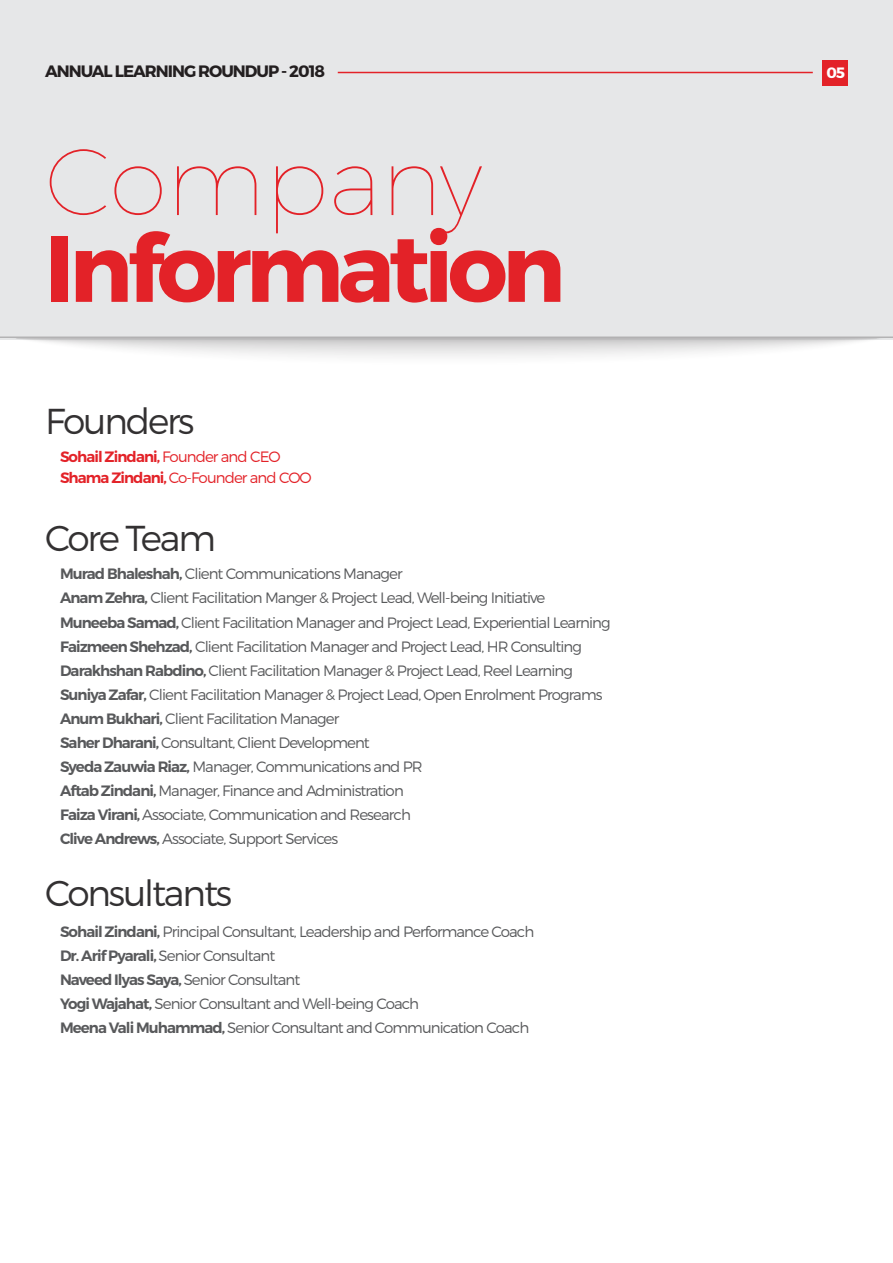
<style>
.page{position:relative;width:893px;height:1263px;background:#fff}
.page>*{position:absolute;margin:0;border:0;box-sizing:border-box;transform-origin:0 0}
.t1{font:700 94.2px "Montserrat";letter-spacing:-.06em;color:#e32228}
.t2{font:100 94.2px "Montserrat";color:#e32228}
.t3{font:300 36px "Montserrat";letter-spacing:-.06em;color:#333132}
.t4{font:700 16.5px "Montserrat";letter-spacing:-.06em;color:#231f20}
.t5{font:300 15px/24px "Montserrat";letter-spacing:-.06em;color:#58595b}
.t6{font:300 15px/21px "Montserrat";letter-spacing:-.06em;color:#e32228}
.t7{font:700 15px "Montserrat";color:#fff}
.s1{font-weight:600}
</style>
<div class="page">
<div style="left:0;top:0;width:893px;height:339px;background:#e6e7e8"></div>
<div style="left:823px;top:60px;width:25px;height:25px;background:#e32228"></div>
<hr style="left:338px;top:72px;width:475px;height:1px;background:#e32228">
<svg style="left:0;top:336px;width:893px;height:21px"></svg>
<p class="t4" style="left:45px;top:61px;width:281px">ANNUAL LEARNING ROUNDUP - 2018</p>
<p class="t7" style="left:827px;top:64px;width:20px">05</p>
<h1 class="t2" style="left:45px;top:124px;width:438px">Company</h1>
<h1 class="t1" style="left:45px;top:210px;width:522px">Information</h1>
<h2 class="t3" style="left:45px;top:399px;width:151px">Founders</h2>
<p class="t6" style="left:60px;top:446px;width:253px"><span class="s1">Sohail Zindani,</span> Founder and CEO<br><span class="s1">Shama Zindani,</span> Co-Founder and COO</p>
<h2 class="t3" style="left:45px;top:516px;width:172px">Core Team</h2>
<p class="t5" style="left:60px;top:562px;width:552px"><span class="s1">Murad Bhaleshah,</span> Client Communications Manager<br><span class="s1">Anam Zehra,</span> Client Facilitation Manger &amp; Project Lead, Well-being Initiative <span class="s1">Muneeba Samad,</span> Client Facilitation Manager and Project Lead, Experiential Learning <span class="s1">Faizmeen Shehzad,</span> Client Facilitation Manager and Project Lead, HR Consulting <span class="s1">Darakhshan Rabdino,</span> Client Facilitation Manager &amp; Project Lead, Reel Learning <span class="s1">Suniya Zafar,</span> Client Facilitation Manager &amp; Project Lead, Open Enrolment Programs <span class="s1">Anum Bukhari,</span> Client Facilitation Manager<br><span class="s1">Saher Dharani,</span> Consultant, Client Development<br><span class="s1">Syeda Zauwia Riaz,</span> Manager, Communications and PR<br><span class="s1">Aftab Zindani,</span> Manager, Finance and Administration<br><span class="s1">Faiza Virani,</span> Associate, Communication and Research<br><span class="s1">Clive Andrews,</span> Associate, Support Services</p>
<h2 class="t3" style="left:45px;top:871px;width:189px">Consultants</h2>
<p class="t5" style="left:60px;top:920px;width:476px"><span class="s1">Sohail Zindani,</span> Principal Consultant, Leadership and Performance Coach <span class="s1">Dr. Arif Pyarali,</span> Senior Consultant<br><span class="s1">Naveed Ilyas Saya,</span> Senior Consultant<br><span class="s1">Yogi Wajahat,</span> Senior Consultant and Well-being Coach<br><span class="s1">Meena Vali Muhammad,</span> Senior Consultant and Communication Coach</p>
</div>
